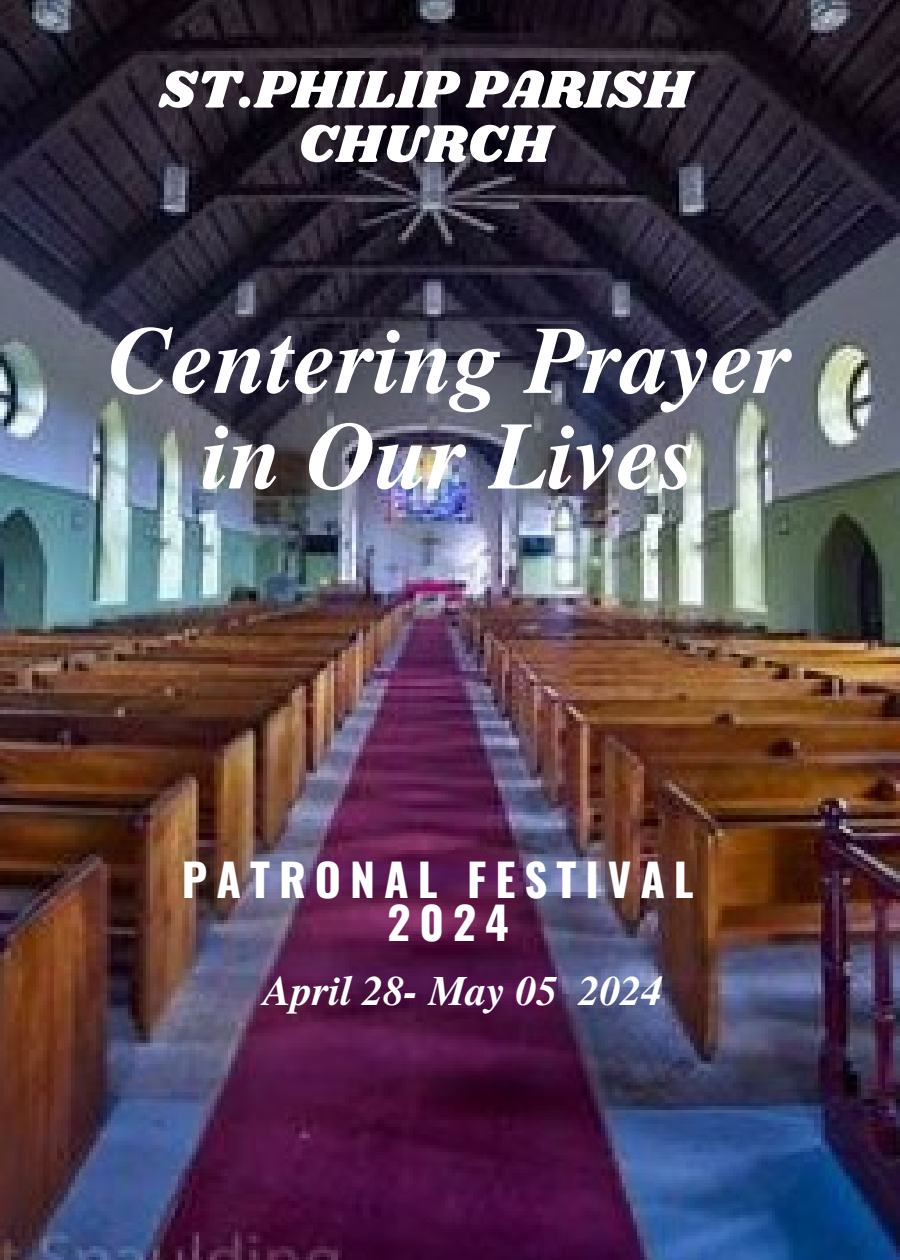
<style>
.page{position:relative;width:900px;height:1260px;background:#fff}
.page>*{position:absolute;margin:0;border:0;box-sizing:border-box;transform-origin:0 0}
.t1{font:italic 700 95.75px/95.5px "Te X Gyre Termes";color:#fff;text-align:center}
.t2{font:55px/54.5px "Shrikhand";color:#fff;text-align:center}
.t3{font:700 44.75px/43px "Oswald";letter-spacing:.2em;color:#fff;text-align:center}
.t4{font:italic 700 42px "Te X Gyre Termes";color:#fff}
</style>
<div class="page">
<img style="left:0;top:0;width:900px;height:1260px">
<h1 class="t2" style="left:159px;top:64px;width:533px">ST.PHILIP PARISH<br>CHURCH</h1>
<h2 class="t1" style="left:108px;top:309px;width:685px">Centering Prayer in Our Lives</h2>
<h3 class="t3" style="left:182px;top:856px;width:513px">PATRONAL FESTIVAL<br>2024</h3>
<p class="t4" style="left:264px;top:959px;width:400px">April 28- May 05 2024</p>
</div>
